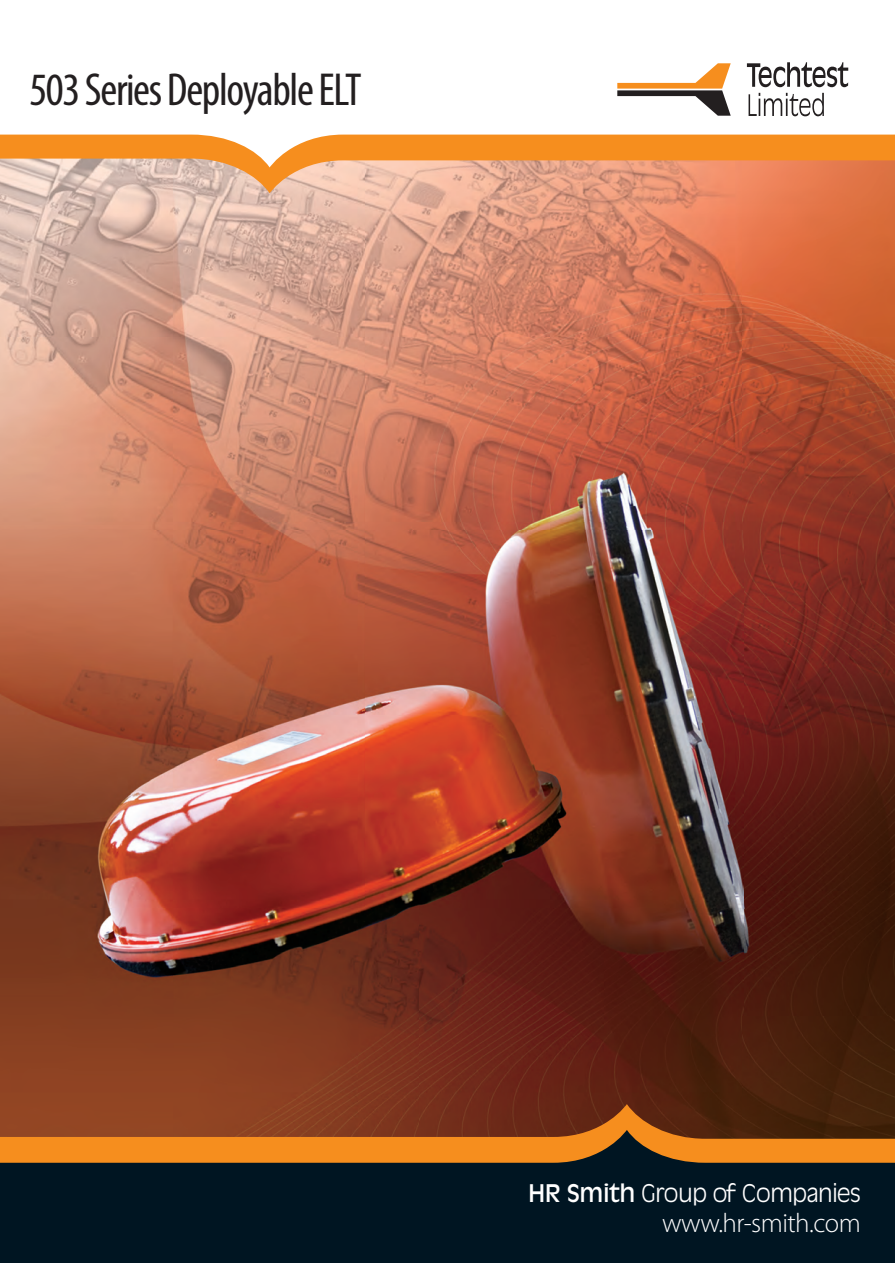
<style>
.page{position:relative;width:895px;height:1263px;background:#fff}
.page>*{position:absolute;margin:0;border:0;box-sizing:border-box;transform-origin:0 0}
.t1{font:condensed 46.5px "Myriad Pro";letter-spacing:-.03em;color:#231f20}
.t2{font:300 27px "Myriad Pro";letter-spacing:-.02em;color:#fff}
.t3{font:300 24px "Antique Olive Std";letter-spacing:-.02em;color:#fff}
.s1{font-weight:400}
</style>
<div class="page">
<img style="left:0;top:193px;width:895px;height:911px">
<svg style="left:617px;top:63px;width:114px;height:53px"></svg>
<svg style="left:747px;top:62px;width:101px;height:25px"></svg>
<svg style="left:748px;top:93px;width:76px;height:23px"></svg>
<svg style="left:0;top:135px;width:895px;height:58px;background:#eda163"></svg>
<div style="left:0;top:1163px;width:895px;height:100px;background:#001522"></div>
<svg style="left:0;top:1104px;width:895px;height:59px;background:#a6591b"></svg>
<h1 class="t1" style="left:29px;top:61px;width:334px">503 Series Deployable ELT</h1>
<p class="t3" style="left:528px;top:1179px;width:334px"><span class="s1">HR Smith</span> Group of Companies</p>
<p class="t2" style="left:662px;top:1207px;width:200px">www.hr-smith.com</p>
</div>
